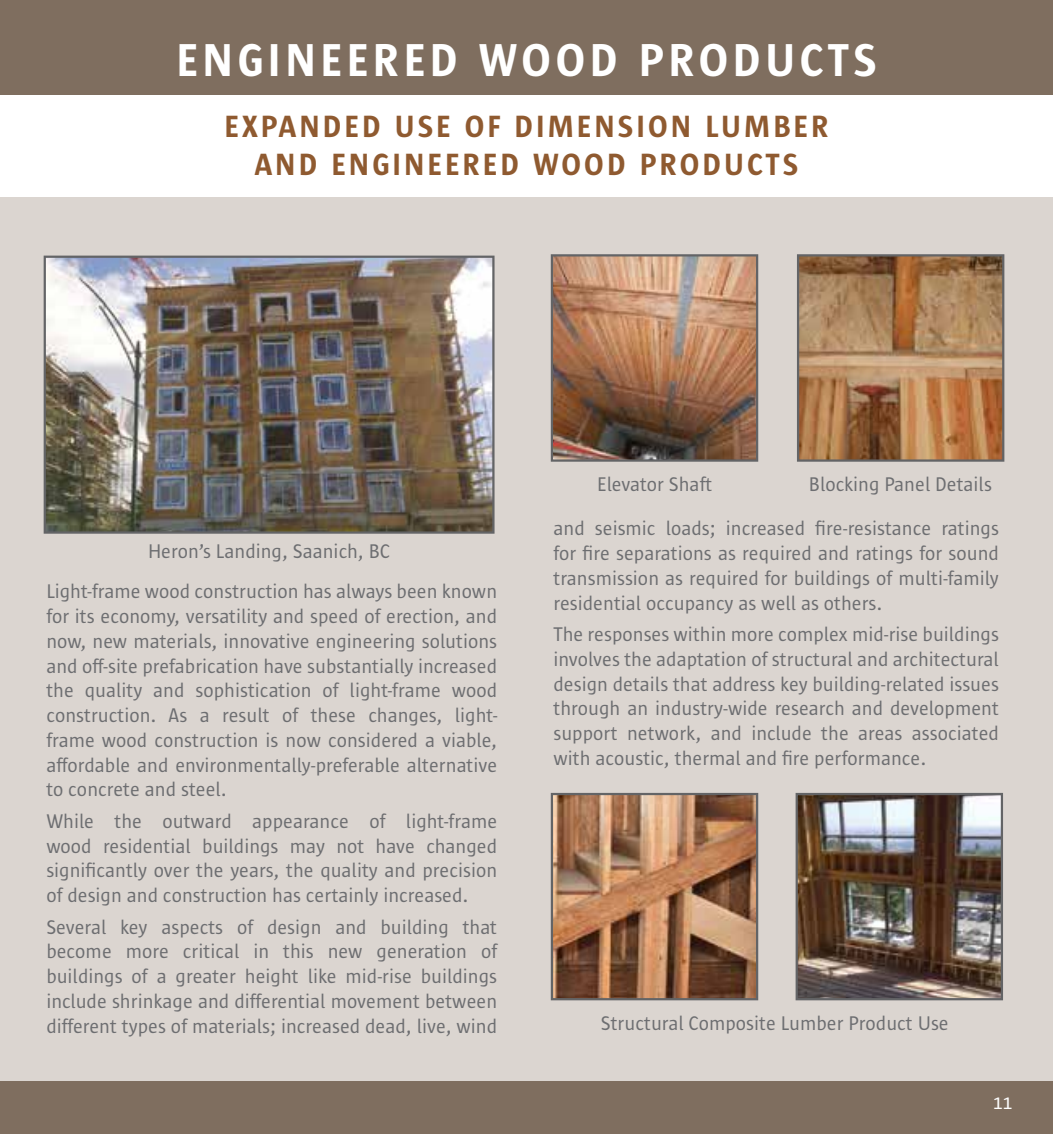
<style>
.page{position:relative;width:1053px;height:1134px;background:#fff}
.page>*{position:absolute;margin:0;border:0;box-sizing:border-box;transform-origin:0 0}
.t1{font:600 47.25px "Sun Sans";letter-spacing:.1em;color:#fff}
.t2{font:600 31.5px "Sun Sans";color:#8f5a30}
.t3{font:20.25px/24.8px "Sun Sans";color:#6d6e71;text-align:justify}
.t4{font:20.25px "Sun Sans";color:#fff}
</style>
<div class="page">
<div style="left:0;top:197px;width:1053px;height:923px;background:#dbd5d0"></div>
<img style="left:47px;top:259px;width:445px;height:272px">
<div style="left:44px;top:256px;width:451px;height:278px;border:2px solid #636466"></div>
<img style="left:554px;top:257px;width:201px;height:202px">
<div style="left:551px;top:254px;width:207px;height:208px;border:2px solid #636466"></div>
<img style="left:554px;top:796px;width:201px;height:201px">
<div style="left:551px;top:793px;width:207px;height:207px;border:2px solid #636466"></div>
<img style="left:799px;top:796px;width:201px;height:201px">
<div style="left:796px;top:793px;width:207px;height:207px;border:2px solid #636466"></div>
<img style="left:800px;top:257px;width:201px;height:202px">
<div style="left:797px;top:254px;width:207px;height:208px;border:2px solid #636466"></div>
<div style="left:0;top:0;width:1053px;height:94px;background:#7f6e5f"></div>
<div style="left:0;top:1082px;width:1053px;height:52px;background:#7f6e5f"></div>
<h1 class="t1" style="left:176px;top:35px;width:702px">ENGINEERED WOOD PRODUCTS</h1>
<h2 class="t2" style="left:225px;top:110px;width:57px">EXPANDED</h2>
<h2 class="t2" style="left:395px;top:110px;width:19px">USE</h2>
<h2 class="t2" style="left:465px;top:110px;width:132px">OF DIMENSION</h2>
<h2 class="t2" style="left:705px;top:110px;width:87px">LUMBER</h2>
<h2 class="t2" style="left:255px;top:147px;width:22px">AND</h2>
<h2 class="t2" style="left:331px;top:147px;width:20px">ENGINEERED</h2>
<h2 class="t2" style="left:533px;top:147px;width:24px">WOOD</h2>
<h2 class="t2" style="left:640px;top:147px;width:21px">PRODUCTS</h2>
<p class="t3" style="left:148px;top:540px;width:244px">Heron’s Landing, Saanich, BC</p>
<p class="t3" style="left:46px;top:580px;width:452px">Light-frame wood construction has always been known for its economy, versatility and speed of erection, and now, new materials, innovative engineering solutions and off-site prefabrication have substantially increased the quality and sophistication of light-frame wood construction. As a result of these changes, light&shy;frame wood construction is now considered a viable, affordable and environmentally-preferable alternative to concrete and steel.</p>
<p class="t3" style="left:46px;top:809px;width:452px">While the outward appearance of light-frame wood residential buildings may not have changed significantly over the years, the quality and precision of design and construction has certainly increased.</p>
<p class="t3" style="left:46px;top:915px;width:452px">Several key aspects of design and building that become more critical in this new generation of buildings of a greater height like mid-rise buildings include shrinkage and differential movement between different types of materials; increased dead, live, wind</p>
<p class="t3" style="left:597px;top:472px;width:117px">Elevator Shaft</p>
<p class="t3" style="left:809px;top:472px;width:185px">Blocking Panel Details</p>
<p class="t3" style="left:553px;top:517px;width:447px">and seismic loads; increased fire-resistance ratings for fire separations as required and ratings for sound transmission as required for buildings of multi-family residential occupancy as well as others.</p>
<p class="t3" style="left:553px;top:622px;width:447px">The responses within more complex mid-rise buildings involves the adaptation of structural and architectural design details that address key building-related issues through an industry-wide research and development support network, and include the areas associated with acoustic, thermal and fire performance.</p>
<p class="t3" style="left:601px;top:1011px;width:349px">Structural Composite Lumber Product Use</p>
<p class="t4" style="left:993px;top:1091px;width:21px">11</p>
</div>
